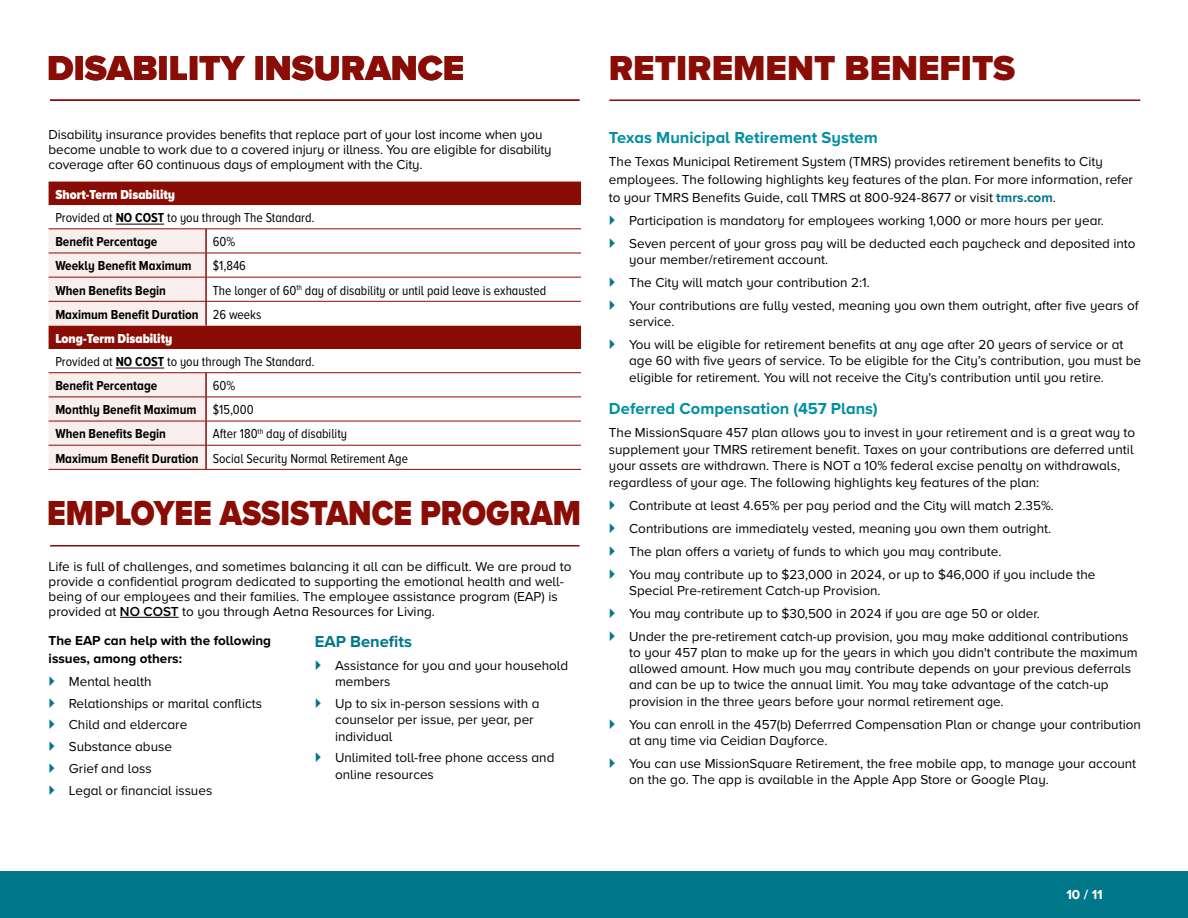
<style>
.page{position:relative;width:1188px;height:918px;background:#fff}
.page>*{position:absolute;margin:0;border:0;box-sizing:border-box;transform-origin:0 0}
.t1{font:900 36px "Proxima Nova A";color:#8a0d05}
.t2{font:900 36px "Proxima Nova A";color:#8a0d05;scale:.87 1}
.t3{font:700 16.5px "Proxima Nova A";color:#0090a2}
.t4{font:700 16.5px "Proxima Nova A";color:#00788a}
.t5{font:13.5px/16.2px "Proxima Nova A";color:#000}
.t6{font:13.5px/23.9px "Proxima Nova A Cond";color:#000}
.t7{font:700 13.5px/24.2px "Proxima Nova A Cond";color:#000}
.t8{font:700 13.5px/18px "Proxima Nova A";color:#000}
.t9{font:700 13.5px "Proxima Nova A";color:#fff}
.s1{font-weight:900;color:#fff}
.s2{font-weight:700}
.s3{font-weight:400}
.s4{font-weight:600}
.s5{font-weight:700;color:#00788a}
</style>
<div class="page">
<hr style="left:609px;top:99px;width:531px;height:2px;background:#8a0d05">
<div style="left:49px;top:182px;width:532px;height:23px;background:#8a0d05"></div>
<svg style="left:49px;top:223px;width:532px;height:246px"></svg>
<svg style="left:49px;top:230px;width:157px;height:239px"></svg>
<hr style="left:49px;top:229px;width:157px;height:1px;background:#8a0d05">
<hr style="left:205px;top:229px;width:2px;height:24px;background:#8a0d05">
<hr style="left:206px;top:229px;width:375px;height:1px;background:#8a0d05">
<hr style="left:49px;top:253px;width:157px;height:1px;background:#8a0d05">
<hr style="left:205px;top:253px;width:2px;height:24px;background:#8a0d05">
<hr style="left:206px;top:253px;width:375px;height:1px;background:#8a0d05">
<hr style="left:49px;top:277px;width:157px;height:1px;background:#8a0d05">
<hr style="left:205px;top:277px;width:2px;height:24px;background:#8a0d05">
<hr style="left:206px;top:277px;width:375px;height:1px;background:#8a0d05">
<hr style="left:49px;top:301px;width:157px;height:1px;background:#8a0d05">
<hr style="left:205px;top:301px;width:2px;height:24px;background:#8a0d05">
<hr style="left:206px;top:301px;width:375px;height:1px;background:#8a0d05">
<hr style="left:49px;top:372px;width:157px;height:1px;background:#8a0d05">
<hr style="left:205px;top:373px;width:2px;height:24px;background:#8a0d05">
<hr style="left:206px;top:372px;width:375px;height:1px;background:#8a0d05">
<hr style="left:49px;top:397px;width:157px;height:1px;background:#8a0d05">
<hr style="left:205px;top:397px;width:2px;height:24px;background:#8a0d05">
<hr style="left:206px;top:397px;width:375px;height:1px;background:#8a0d05">
<hr style="left:49px;top:421px;width:157px;height:1px;background:#8a0d05">
<hr style="left:205px;top:421px;width:2px;height:24px;background:#8a0d05">
<hr style="left:206px;top:421px;width:375px;height:1px;background:#8a0d05">
<hr style="left:49px;top:445px;width:157px;height:1px;background:#8a0d05">
<hr style="left:49px;top:469px;width:157px;height:1px;background:#8a0d05">
<hr style="left:205px;top:445px;width:2px;height:24px;background:#8a0d05">
<hr style="left:206px;top:445px;width:375px;height:1px;background:#8a0d05">
<hr style="left:206px;top:469px;width:375px;height:1px;background:#8a0d05">
<hr style="left:116px;top:224px;width:48px;height:1px;background:#000">
<hr style="left:116px;top:368px;width:48px;height:1px;background:#000">
<hr style="left:120px;top:617px;width:59px;height:1px;background:#000">
<hr style="left:50px;top:99px;width:530px;height:2px;background:#8a0d05">
<hr style="left:50px;top:545px;width:530px;height:2px;background:#8a0d05">
<div style="left:0;top:872px;width:1188px;height:46px;background:#00788a"></div>
<h1 class="t1" style="left:47px;top:41px;width:419px">DISABILITY INSURANCE</h1>
<p class="t5" style="left:49px;top:126px;width:505px;line-height:15px">Disability insurance provides benefits that replace part of your lost income when you become unable to work due to a covered injury or illness. You are eligible for disability coverage after 60 continuous days of employment with the City.</p>
<p class="t6" style="left:55px;top:182px;width:261px"><span class="s1">Short-Term Disability<br></span>Provided at <span class="s2">NO COST</span> to you through The Standard.<br><span class="s2">Benefit Percentage</span></p>
<p class="t6" style="left:213px;top:230px;width:24px">60%</p>
<p class="t7" style="left:55px;top:254px;width:138px">Weekly Benefit Maximum</p>
<p class="t6" style="left:213px;top:254px;width:35px">$1,846</p>
<p class="t7" style="left:55px;top:278px;width:112px">When Benefits Begin</p>
<p class="t6" style="left:55px;top:278px;width:493px;text-indent:157px">The longer of 60<sup>th</sup> day of disability or until paid leave is exhausted <span class="s2">Maximum Benefit Duration</span> 26 weeks<br><span class="s1">Long-Term Disability<br></span>Provided at <span class="s2">NO COST</span> to you through The Standard.<br><span class="s2">Benefit Percentage</span></p>
<p class="t7" style="left:55px;top:373px;width:200px;text-indent:157px"><span class="s3">60%<br></span>Monthly Benefit Maximum <span class="s3">$15,000<br></span>When Benefits Begin</p>
<p class="t6" style="left:55px;top:422px;width:354px;text-indent:157px">After 180<sup>th</sup> day of disability<br><span class="s2">Maximum Benefit Duration</span> Social Security Normal Retirement Age</p>
<h1 class="t2" style="left:47px;top:487px;width:615px">EMPLOYEE ASSISTANCE PROGRAM</h1>
<p class="t5" style="left:49px;top:558px;width:525px;line-height:15px">Life is full of challenges, and sometimes balancing it all can be difficult. We are proud to provide a confidential program dedicated to supporting the emotional health and well&shy;being of our employees and their families. The employee assistance program (EAP) is provided at <span class="s4">NO COST</span> to you through Aetna Resources for Living.</p>
<p class="t8" style="left:49px;top:631px;width:224px">The EAP can help with the following issues, among others:</p>
<p class="t5" style="left:69px;top:670px;width:195px;line-height:21.8px">Mental health<br>Relationships or marital conflicts<br>Child and eldercare<br>Substance abuse<br>Grief and loss<br>Legal or financial issues</p>
<p class="t4" style="left:315px;top:629px;width:99px">EAP Benefits</p>
<p class="t5" style="left:335px;top:657px;width:235px">Assistance for you and your household members</p>
<p class="t5" style="left:335px;top:695px;width:206px">Up to six in-person sessions with a counselor per issue, per year, per individual</p>
<p class="t5" style="left:335px;top:749px;width:221px">Unlimited toll-free phone access and online resources</p>
<h1 class="t1" style="left:609px;top:41px;width:408px">RETIREMENT BENEFITS</h1>
<p class="t3" style="left:609px;top:125px;width:270px">Texas Municipal Retirement System</p>
<p class="t5" style="left:609px;top:152px;width:526px;line-height:18px">The Texas Municipal Retirement System (TMRS) provides retirement benefits to City employees. The following highlights key features of the plan. For more information, refer to your TMRS Benefits Guide, call TMRS at 800-924-8677 or visit <span class="s5">tmrs.com</span>.</p>
<p class="t5" style="left:629px;top:209px;width:508px;line-height:23px">Participation is mandatory for employees working 1,000 or more hours per year.<br>Seven percent of your gross pay will be deducted each paycheck and deposited into</p>
<p class="t5" style="left:629px;top:248px;width:511px;line-height:23px">your member/retirement account.<br>The City will match your contribution 2:1.<br>Your contributions are fully vested, meaning you own them outright, after five years of</p>
<p class="t5" style="left:629px;top:310px;width:496px;line-height:23px">service.<br>You will be eligible for retirement benefits at any age after 20 years of service or at</p>
<p class="t5" style="left:629px;top:352px;width:514px">age 60 with five years of service. To be eligible for the City’s contribution, you must be eligible for retirement. You will not receive the City's contribution until you retire.</p>
<p class="t3" style="left:609px;top:396px;width:270px">Deferred Compensation (457 Plans)</p>
<p class="t5" style="left:609px;top:424px;width:528px;line-height:16.6px">The MissionSquare 457 plan allows you to invest in your retirement and is a great way to supplement your TMRS retirement benefit. Taxes on your contributions are deferred until your assets are withdrawn. There is NOT a 10% federal excise penalty on withdrawals, regardless of your age. The following highlights key features of the plan:</p>
<p class="t5" style="left:629px;top:493px;width:468px;line-height:23px">Contribute at least 4.65% per pay period and the City will match 2.35%.<br>Contributions are immediately vested, meaning you own them outright.<br>The plan offers a variety of funds to which you may contribute.<br>You may contribute up to $23,000 in 2024, or up to $46,000 if you include the</p>
<p class="t5" style="left:629px;top:578px;width:501px;line-height:23px">Special Pre-retirement Catch-up Provision.<br>You may contribute up to $30,500 in 2024 if you are age 50 or older.<br>Under the pre-retirement catch-up provision, you may make additional contributions</p>
<p class="t5" style="left:629px;top:644px;width:510px">to your 457 plan to make up for the years in which you didn't contribute the maximum allowed amount. How much you may contribute depends on your previous deferrals and can be up to twice the annual limit. You may take advantage of the catch-up provision in the three years before your normal retirement age.</p>
<p class="t5" style="left:629px;top:715px;width:513px">You can enroll in the 457(b) Deferrred Compensation Plan or change your contribution at any time via Ceidian Dayforce.</p>
<p class="t5" style="left:629px;top:755px;width:509px">You can use MissionSquare Retirement, the free mobile app, to manage your account on the go. The app is available in the Apple App Store or Google Play.</p>
<p class="t9" style="left:1066px;top:884px;width:38px">10 / 11</p>
</div>
